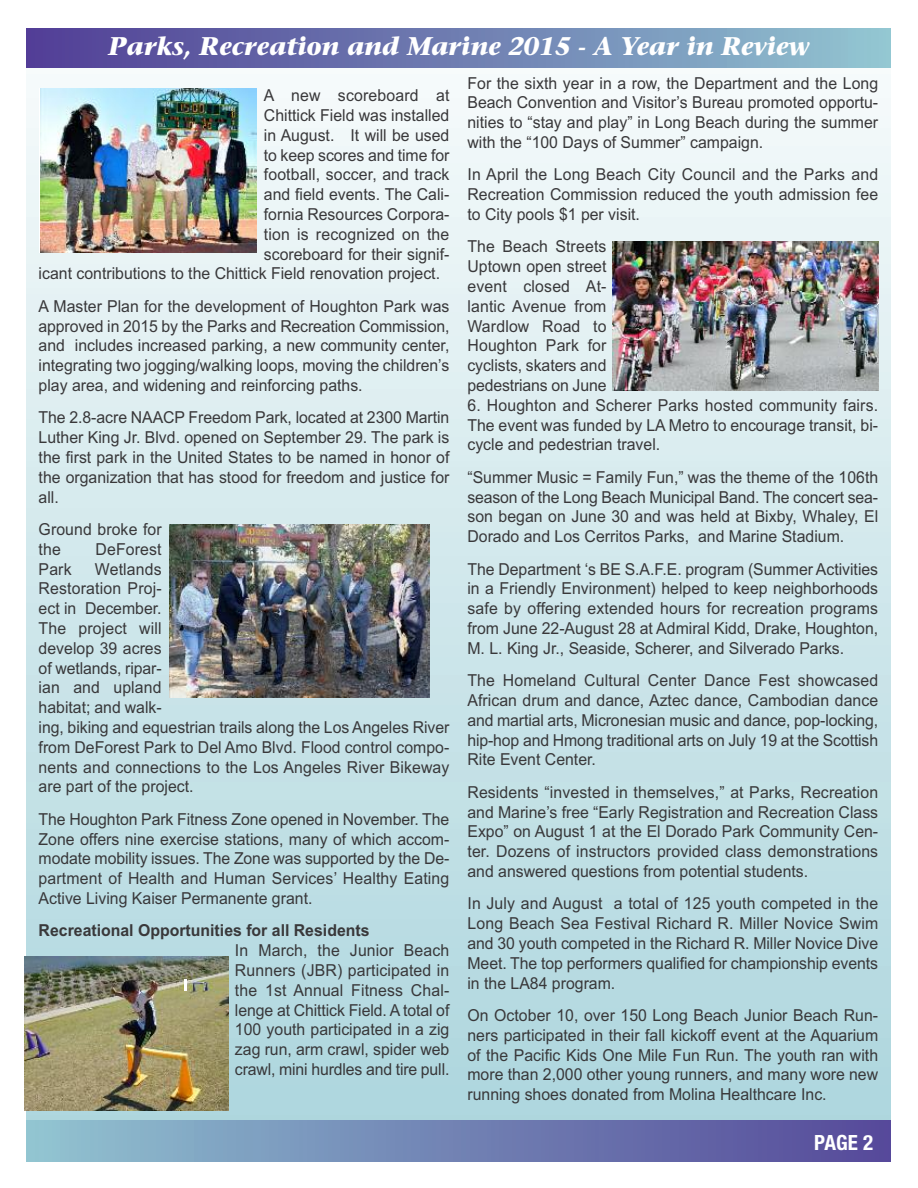
<style>
.page{position:relative;width:918px;height:1188px;background:#fff}
.page>*{position:absolute;margin:0;border:0;box-sizing:border-box;transform-origin:0 0}
.t1{font:italic 700 25.5px "Stone Serif";color:#fff;scale:.96 1}
.t2{font:700 condensed 21px "Helvetica Neue";color:#fff}
.t3{font:16.5px/19.8px "Arial";color:#39383a;text-align:justify;scale:.96 1}
.t4{font:700 16.5px "Arial";color:#39383a;scale:.96 1}
</style>
<div class="page">
<div style="left:26px;top:29px;width:864px;height:1132px;background:linear-gradient(to bottom,#f8fbfb,#aad4dc)"></div>
<div style="left:26px;top:29px;width:864px;height:39px;background:linear-gradient(to right,#503c95,#90c3d0)"></div>
<div style="left:26px;top:1121px;width:864px;height:40px;background:linear-gradient(to right,#90c1d0,#544799)"></div>
<img style="left:169px;top:525px;width:261px;height:173px">
<img style="left:25px;top:957px;width:204px;height:154px">
<img style="left:41px;top:89px;width:215px;height:164px">
<img style="left:613px;top:241px;width:265px;height:149px">
<svg style="left:184px;top:979px;width:3px;height:12px"></svg>
<h1 class="t1" style="left:108px;top:37px;width:732px">Parks, Recreation and Marine 2015 - A Year in Review</h1>
<p class="t3" style="left:264px;top:86px;width:195px">A new scoreboard at</p>
<p class="t3" style="left:264px;top:105px;width:195px">Chittick Field was installed</p>
<p class="t3" style="left:264px;top:125px;width:195px">in August. It will be used</p>
<p class="t3" style="left:264px;top:145px;width:195px">to keep scores and time for</p>
<p class="t3" style="left:264px;top:165px;width:195px">football, soccer, and track</p>
<p class="t3" style="left:264px;top:185px;width:195px">and field events. The Cali-</p>
<p class="t3" style="left:264px;top:204px;width:195px">fornia Resources Corpora-</p>
<p class="t3" style="left:264px;top:224px;width:195px">tion is recognized on the</p>
<p class="t3" style="left:264px;top:244px;width:195px">scoreboard for their signif-</p>
<p class="t3" style="left:39px;top:264px;width:420px">icant contributions to the Chittick Field renovation project.</p>
<p class="t3" style="left:39px;top:296px;width:429px">A Master Plan for the development of Houghton Park was approved in 2015 by the Parks and Recreation Commission, and includes increased parking, a new community center, integrating two jogging/walking loops, moving the children’s play area, and widening and reinforcing paths.</p>
<p class="t3" style="left:39px;top:408px;width:429px">The 2.8-acre NAACP Freedom Park, located at 2300 Martin Luther King Jr. Blvd. opened on September 29. The park is the first park in the United States to be named in honor of the organization that has stood for freedom and justice for all.</p>
<p class="t3" style="left:39px;top:519px;width:130px">Ground broke for the</p>
<p class="t3" style="left:467px;top:73px;width:429px">For the sixth year in a row, the Department and the Long Beach Convention and Visitor’s Bureau promoted opportu&shy;nities to “stay and play” in Long Beach during the summer with the “100 Days of Summer” campaign.</p>
<p class="t3" style="left:467px;top:165px;width:429px">In April the Long Beach City Council and the Parks and Recreation Commission reduced the youth admission fee to City pools $1 per visit.</p>
<p class="t3" style="left:467px;top:237px;width:146px">The Beach Streets Uptown open street event closed At&shy;lantic Avenue from Wardlow Road to Houghton Park for cyclists, skaters and pedestrians on June</p>
<p class="t3" style="left:467px;top:395px;width:429px">6. Houghton and Scherer Parks hosted community fairs.<br>The event was funded by LA Metro to encourage transit, bi&shy;cycle and pedestrian travel.</p>
<p class="t3" style="left:467px;top:467px;width:429px">“Summer Music = Family Fun,” was the theme of the 106th season of the Long Beach Municipal Band. The concert sea&shy;son began on June 30 and was held at Bixby, Whaley, El Dorado and Los Cerritos Parks, and Marine Stadium.</p>
<p class="t3" style="left:467px;top:559px;width:429px">The Department ‘s BE S.A.F.E. program (Summer Activities in a Friendly Environment) helped to keep neighborhoods safe by offering extended hours for recreation programs from June 22-August 28 at Admiral Kidd, Drake, Houghton, M. L. King Jr., Seaside, Scherer, and Silverado Parks.</p>
<p class="t3" style="left:467px;top:671px;width:429px">The Homeland Cultural Center Dance Fest showcased African drum and dance, Aztec dance, Cambodian dance and martial arts, Micronesian music and dance, pop-locking, hip-hop and Hmong traditional arts on July 19 at the Scottish Rite Event Center.</p>
<p class="t3" style="left:467px;top:782px;width:429px">Residents “invested in themselves,” at Parks, Recreation and Marine’s free “Early Registration and Recreation Class Expo” on August 1 at the El Dorado Park Community Cen&shy;ter. Dozens of instructors provided class demonstrations and answered questions from potential students.</p>
<p class="t3" style="left:467px;top:894px;width:429px">In July and August a total of 125 youth competed in the Long Beach Sea Festival Richard R. Miller Novice Swim and 30 youth competed in the Richard R. Miller Novice Dive Meet. The top performers qualified for championship events in the LA84 program.</p>
<p class="t3" style="left:467px;top:1005px;width:429px">On October 10, over 150 Long Beach Junior Beach Run&shy;ners participated in their fall kickoff event at the Aquarium of the Pacific Kids One Mile Fun Run. The youth ran with more than 2,000 other young runners, and many wore new running shoes donated from Molina Healthcare Inc.</p>
<p class="t3" style="left:95px;top:539px;width:71px">DeForest</p>
<p class="t3" style="left:39px;top:559px;width:429px;text-align:left;text-indent:56px">Wetlands<br>Restoration Proj-<br>ect in December.<br>The project will<br>develop 39 acres<br>of wetlands, ripar-<br>ian and upland<br>habitat; and walk-<br>ing, biking and equestrian trails along the Los Angeles River from DeForest Park to Del Amo Blvd. Flood control compo&shy;nents and connections to the Los Angeles River Bikeway are part of the project.</p>
<p class="t3" style="left:39px;top:809px;width:429px">The Houghton Park Fitness Zone opened in November. The Zone offers nine exercise stations, many of which accom&shy;modate mobility issues. The Zone was supported by the De&shy;partment of Health and Human Services’ Healthy Eating Active Living Kaiser Permanente grant.</p>
<p class="t4" style="left:39px;top:921px;width:346px">Recreational Opportunities for all Residents</p>
<p class="t3" style="left:235px;top:941px;width:225px">In March, the Junior Beach Runners (JBR) participated in the 1st Annual Fitness Chal&shy;lenge at Chittick Field. A total of 100 youth participated in a zig zag run, arm crawl, spider web crawl, mini hurdles and tire pull.</p>
<p class="t3" style="left:39px;top:559px;width:36px">Park</p>
<p class="t2" style="left:814px;top:1125px;width:61px">PAGE 2</p>
</div>
